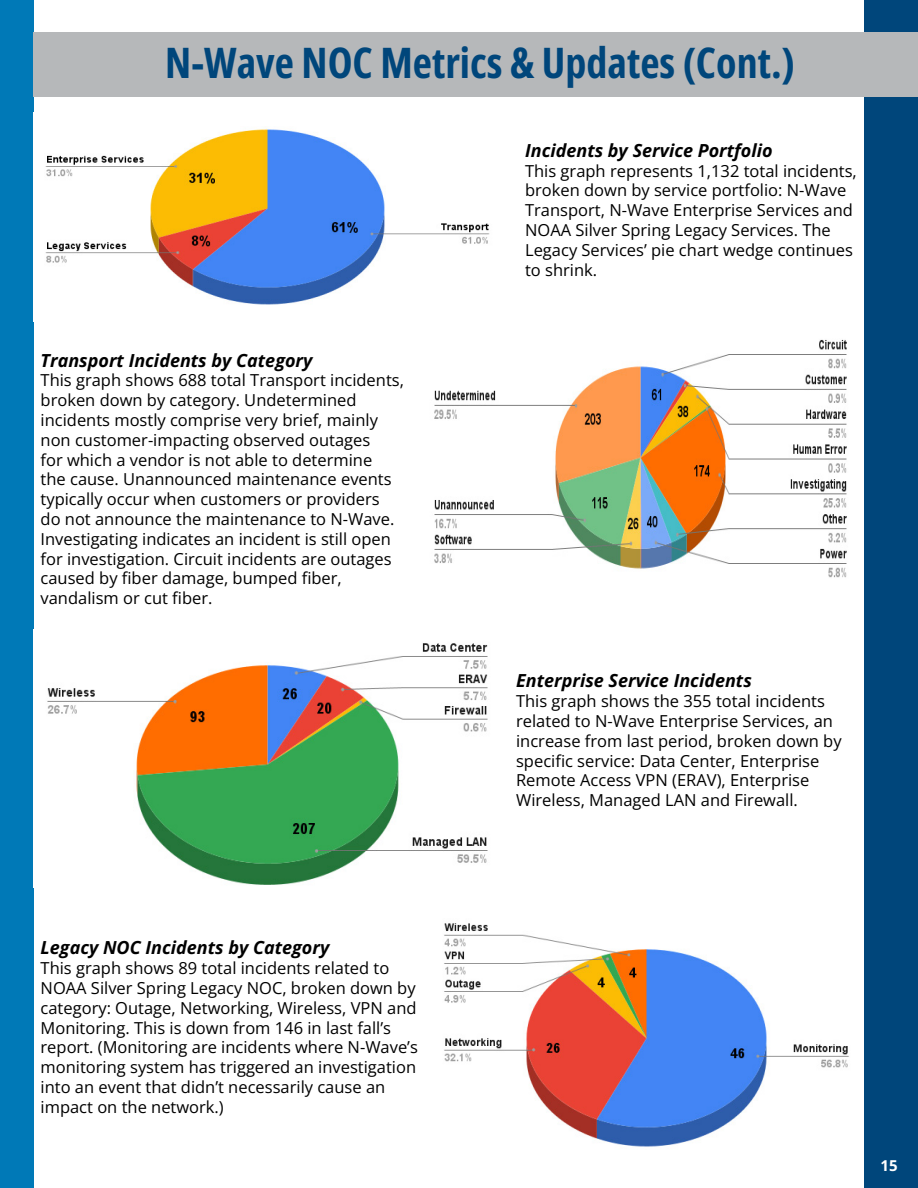
<style>
.page{position:relative;width:918px;height:1188px;background:#fff}
.page>*{position:absolute;margin:0;border:0;box-sizing:border-box;transform-origin:0 0}
.t1{font:42px "Open Sans";color:#00467b}
.t2{font:italic 18px "Open Sans";color:#000}
.t3{font:16.5px/19.8px "Open Sans";color:#000}
.t4{font:15px "Open Sans";color:#fff}
</style>
<div class="page">
<div style="left:0;top:0;width:33px;height:1188px;background:#0079b7"></div>
<div style="left:864px;top:0;width:54px;height:1188px;background:#00467b"></div>
<div style="left:33px;top:32px;width:885px;height:65px;background:#b6b8ba"></div>
<img style="left:45px;top:129px;width:445px;height:176px">
<img style="left:434px;top:339px;width:413px;height:239px">
<img style="left:47px;top:643px;width:441px;height:242px">
<img style="left:444px;top:923px;width:405px;height:224px">
<h1 class="t1" style="left:165px;top:34px;width:631px">N-Wave NOC Metrics &amp; Updates (Cont.)</h1>
<p class="t2" style="left:41px;top:347px;width:273px">Transport Incidents by Category</p>
<p class="t3" style="left:41px;top:370px;width:365px">This graph shows 688 total Transport incidents, broken down by category. Undetermined incidents mostly comprise very brief, mainly non customer-impacting observed outages<br>for which a vendor is not able to determine<br>the cause. Unannounced maintenance events typically occur when customers or providers<br>do not announce the maintenance to N-Wave.<br>Investigating indicates an incident is still open for investigation. Circuit incidents are outages caused by fiber damage, bumped fiber, vandalism or cut fiber.</p>
<p class="t2" style="left:525px;top:138px;width:249px">Incidents by Service Portfolio</p>
<p class="t3" style="left:525px;top:160px;width:333px">This graph represents 1,132 total incidents, broken down by service portfolio: N-Wave Transport, N-Wave Enterprise Services and NOAA Silver Spring Legacy Services. The Legacy Services’ pie chart wedge continues to shrink.</p>
<p class="t2" style="left:516px;top:668px;width:237px">Enterprise Service Incidents</p>
<p class="t3" style="left:516px;top:691px;width:327px">This graph shows the 355 total incidents related to N-Wave Enterprise Services, an increase from last period, broken down by specific service: Data Center, Enterprise Remote Access VPN (ERAV), Enterprise Wireless, Managed LAN and Firewall.</p>
<p class="t2" style="left:41px;top:935px;width:290px">Legacy NOC Incidents by Category</p>
<p class="t3" style="left:41px;top:958px;width:379px">This graph shows 89 total incidents related to NOAA Silver Spring Legacy NOC, broken down by category: Outage, Networking, Wireless, VPN and Monitoring. This is down from 146 in last fall’s report. (Monitoring are incidents where N-Wave’s monitoring system has triggered an investigation into an event that didn’t necessarily cause an impact on the network.)</p>
<p class="t4" style="left:881px;top:1156px;width:19px">15</p>
</div>
